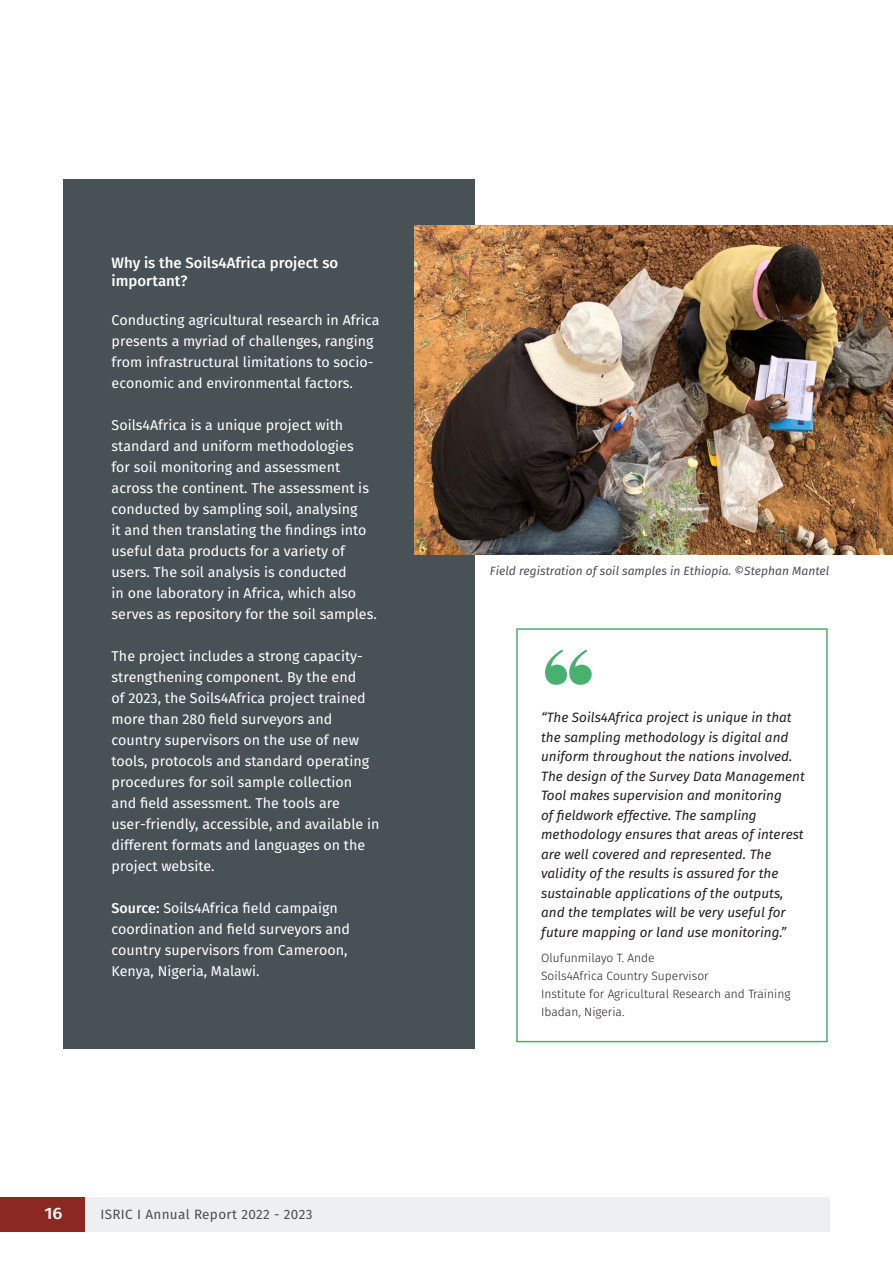
<style>
.page{position:relative;width:893px;height:1263px;background:#fff}
.page>*{position:absolute;margin:0;border:0;box-sizing:border-box;transform-origin:0 0}
.t1{font:500 16.5px "Fira Sans";color:#fff;scale:1.1 1}
.Box_body_text{font:500 15px/18px "Fira Sans";color:#fff}
.Body_text{font:14.25px/21px "Fira Sans";color:#fff}
.Body_text-2{font:italic 13.5px/19.5px "Fira Sans";color:#231f20}
.t2{font:13.5px "Fira Sans";letter-spacing:.025em;color:#4b4f51}
.Body_text-3{font:300 12px/18px "Fira Sans";color:#231f20}
.t3{font:italic 12px "Fira Sans";color:#4c4f51}
.s1{font-weight:500}
</style>
<div class="page">
<div style="left:516px;top:628px;width:312px;height:414px;border:2px solid #49b170"></div>
<div style="left:64px;top:179px;width:411px;height:869px;background:#485156"></div>
<img style="left:415px;top:226px;width:478px;height:329px">
<svg style="left:545px;top:649px;width:47px;height:36px"></svg>
<div style="left:0;top:1197px;width:85px;height:34px;background:#8b2822"></div>
<div style="left:85px;top:1197px;width:744px;height:34px;background:#eeeff1"></div>
<p class="Box_body_text" style="left:112px;top:254px;width:228px">Why is the Soils4Africa project so important?</p>
<p class="Body_text" style="left:112px;top:310px;width:269px">Conducting agricultural research in Africa presents a myriad of challenges, ranging from infrastructural limitations to socio&shy;economic and environmental factors.</p>
<p class="Body_text" style="left:112px;top:415px;width:267px">Soils4Africa is a unique project with standard and uniform methodologies<br>for soil monitoring and assessment across the continent. The assessment is conducted by sampling soil, analysing<br>it and then translating the findings into useful data products for a variety of users. The soil analysis is conducted<br>in one laboratory in Africa, which also serves as repository for the soil samples.</p>
<p class="Body_text" style="left:112px;top:646px;width:269px">The project includes a strong capacity&shy;strengthening component. By the end<br>of 2023, the Soils4Africa project trained more than 280 field surveyors and country supervisors on the use of new tools, protocols and standard operating procedures for soil sample collection and field assessment. The tools are user-friendly, accessible, and available in different formats and languages on the project website.</p>
<p class="Body_text" style="left:112px;top:898px;width:240px"><span class="s1">Source:</span> Soils4Africa field campaign coordination and field surveyors and country supervisors from Cameroon, Kenya, Nigeria, Malawi.</p>
<p class="t1" style="left:44px;top:1202px;width:18px">16</p>
<p class="t2" style="left:100px;top:1204px;width:214px">ISRIC I Annual Report 2022 - 2023</p>
<p class="t3" style="left:490px;top:562px;width:341px">Field registration of soil samples in Ethiopia. ©Stephan Mantel</p>
<p class="Body_text-2" style="left:541px;top:709px;width:265px">“The Soils4Africa project is unique in that the sampling methodology is digital and uniform throughout the nations involved.<br>The design of the Survey Data Management Tool makes supervision and monitoring<br>of fieldwork effective. The sampling methodology ensures that areas of interest are well covered and represented. The validity of the results is assured for the sustainable applications of the outputs, and the templates will be very useful for future mapping or land use monitoring.”</p>
<p class="Body_text-3" style="left:541px;top:949px;width:115px">Olufunmilayo T. Ande</p>
<p class="Body_text-3" style="left:541px;top:967px;width:169px">Soils4Africa Country Supervisor</p>
<p class="Body_text-3" style="left:541px;top:985px;width:251px">Institute for Agricultural Research and Training<br>Ibadan, Nigeria.</p>
</div>
